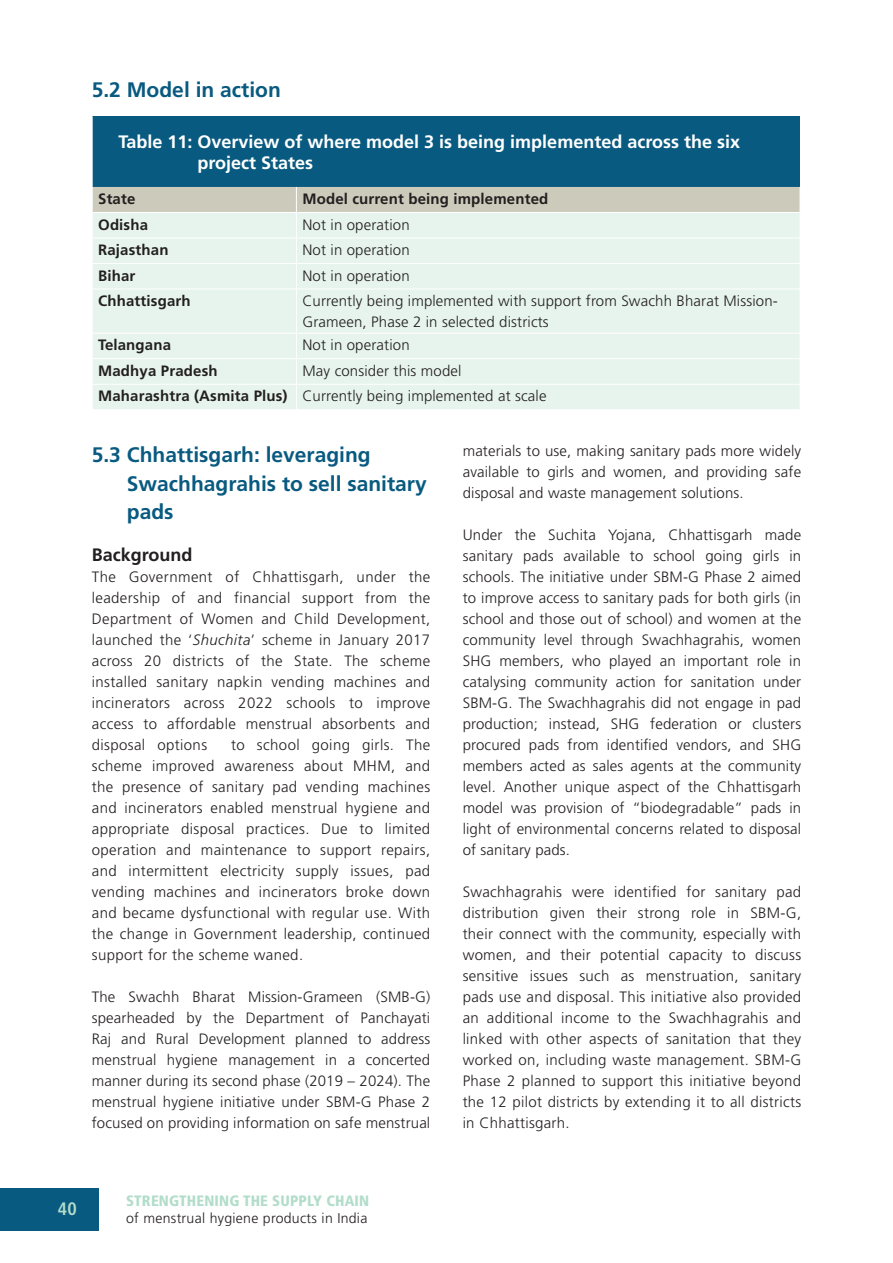
<style>
.page{position:relative;width:893px;height:1263px;background:#fff}
.page>*{position:absolute;margin:0;border:0;box-sizing:border-box;transform-origin:0 0}
.Sh_1{font:700 21px/28.5px "Frutiger LT Std";color:#095a80}
.Table_Head{font:700 18px/21px "Frutiger LT Std";color:#fff}
.SH_2{font:700 18px "Frutiger LT Std";color:#231f20}
.t1{font:700 condensed 18px "Frutiger LT Std";color:#b2ddca}
.body{font:300 15px/21px "Frutiger LT Std";letter-spacing:.01em;color:#231f20;text-align:justify}
.Table_text{font:300 15px/21px "Frutiger LT Std";letter-spacing:.01em;color:#231f20}
.Table_text-2{font:700 15px "Frutiger LT Std";letter-spacing:.01em;color:#231f20}
.t2{font:900 condensed 15px "Frutiger LT Std";letter-spacing:.01em;color:#b2ddca}
.t3{font:300 14.1px "Frutiger LT Std";letter-spacing:.02em;color:#231f20}
.s1{font-style:italic}
</style>
<div class="page">
<div style="left:0;top:1188px;width:98px;height:42px;background:#095a80"></div>
<div style="left:92px;top:116px;width:708px;height:71px;background:#095a80"></div>
<div style="left:93px;top:290px;width:707px;height:119px;background:#e6f4ed"></div>
<hr style="left:296px;top:333px;width:504px;height:1px;background:#fff">
<hr style="left:296px;top:358px;width:504px;height:1px;background:#fff">
<hr style="left:296px;top:384px;width:504px;height:1px;background:#fff">
<hr style="left:92px;top:116px;width:1px;height:71px;background:#fff">
<svg style="left:92px;top:187px;width:708px;height:102px;background:#e0eae1"></svg>
<hr style="left:296px;top:289px;width:1px;height:44px;background:#fff">
<hr style="left:92px;top:333px;width:204px;height:1px;background:#fff">
<hr style="left:92px;top:358px;width:204px;height:1px;background:#fff">
<hr style="left:92px;top:384px;width:204px;height:1px;background:#fff">
<svg style="left:296px;top:334px;width:1px;height:75px"></svg>
<p class="Sh_1" style="left:92px;top:75px;width:191px">5.2 Model in action</p>
<p class="Table_Head" style="left:197px;top:131px;width:544px;text-indent:-79px">Table 11: Overview of where model 3 is being implemented across the six project States</p>
<p class="Table_text-2" style="left:98px;top:190px;width:39px">State</p>
<p class="Table_text-2" style="left:302px;top:190px;width:247px">Model current being implemented</p>
<p class="Table_text-2" style="left:98px;top:216px;width:51px">Odisha</p>
<p class="Table_text" style="left:302px;top:214px;width:109px">Not in operation</p>
<p class="Table_text-2" style="left:98px;top:241px;width:72px">Rajasthan</p>
<p class="Table_text" style="left:302px;top:240px;width:109px">Not in operation</p>
<p class="Table_text-2" style="left:98px;top:267px;width:39px">Bihar</p>
<p class="Table_text" style="left:302px;top:265px;width:109px">Not in operation</p>
<p class="Table_text-2" style="left:98px;top:292px;width:94px">Chhattisgarh</p>
<p class="Table_text" style="left:302px;top:291px;width:477px">Currently being implemented with support from Swachh Bharat Mission-<br>Grameen, Phase 2 in selected districts</p>
<p class="Table_text-2" style="left:98px;top:336px;width:74px">Telangana</p>
<p class="Table_text" style="left:302px;top:335px;width:109px">Not in operation</p>
<p class="Table_text-2" style="left:98px;top:362px;width:121px">Madhya Pradesh</p>
<p class="Table_text" style="left:302px;top:360px;width:161px">May consider this model</p>
<p class="Table_text-2" style="left:98px;top:387px;width:191px">Maharashtra (Asmita Plus)</p>
<p class="Table_text" style="left:302px;top:386px;width:246px">Currently being implemented at scale</p>
<p class="Sh_1" style="left:127px;top:441px;width:301px;text-indent:-35px">5.3 Chhattisgarh: leveraging<br>Swachhagrahis to sell sanitary pads</p>
<p class="SH_2" style="left:92px;top:544px;width:102px">Background</p>
<p class="body" style="left:92px;top:567px;width:340px">The Government of Chhattisgarh, under the leadership of and financial support from the Department of Women and Child Development, launched the ‘<span class="s1">Shuchita</span>’ scheme in January 2017 across 20 districts of the State. The scheme installed sanitary napkin vending machines and incinerators across 2022 schools to improve access to affordable menstrual absorbents and disposal options</p>
<p class="body" style="left:92px;top:735px;width:340px;text-indent:139px">to school going girls. The scheme improved awareness about MHM, and the presence of sanitary pad vending machines and incinerators enabled menstrual hygiene and appropriate disposal practices. Due to limited operation and maintenance to support repairs, and intermittent electricity supply issues, pad vending machines and incinerators broke down and became dysfunctional with regular use. With the change in Government leadership, continued support for the scheme waned.</p>
<p class="body" style="left:92px;top:987px;width:340px">The Swachh Bharat Mission-Grameen (SMB-G) spearheaded by the Department of Panchayati Raj and Rural Development planned to address menstrual hygiene management in a concerted manner during its second phase (2019 – 2024). The menstrual hygiene initiative under SBM-G Phase 2 focused on providing information on safe menstrual</p>
<p class="body" style="left:463px;top:441px;width:340px">materials to use, making sanitary pads more widely available to girls and women, and providing safe disposal and waste management solutions.</p>
<p class="body" style="left:463px;top:525px;width:340px">Under the Suchita Yojana, Chhattisgarh made sanitary pads available to school going girls in schools. The initiative under SBM-G Phase 2 aimed to improve access to sanitary pads for both girls (in school and those out of school) and women at the community level through Swachhagrahis, women SHG members, who played an important role in catalysing community action for sanitation under SBM-G. The Swachhagrahis did not engage in pad production; instead, SHG federation or clusters procured pads from identified vendors, and SHG members acted as sales agents at the community level. Another unique aspect of the Chhattisgarh model was provision of “biodegradable” pads in light of environmental concerns related to disposal of sanitary pads.</p>
<p class="body" style="left:463px;top:882px;width:340px">Swachhagrahis were identified for sanitary pad distribution given their strong role in SBM-G, their connect with the community, especially with women, and their potential capacity to discuss sensitive issues such as menstruation, sanitary pads use and disposal. This initiative also provided an additional income to the Swachhagrahis and linked with other aspects of sanitation that they worked on, including waste management. SBM-G Phase 2 planned to support this initiative beyond the 12 pilot districts by extending it to all districts in Chhattisgarh.</p>
<p class="t1" style="left:58px;top:1198px;width:21px">40</p>
<p class="t2" style="left:126px;top:1192px;width:245px">STRENGTHENING THE SUPPLY CHAIN</p>
<p class="t3" style="left:126px;top:1210px;width:243px">of menstrual hygiene products in India</p>
</div>
